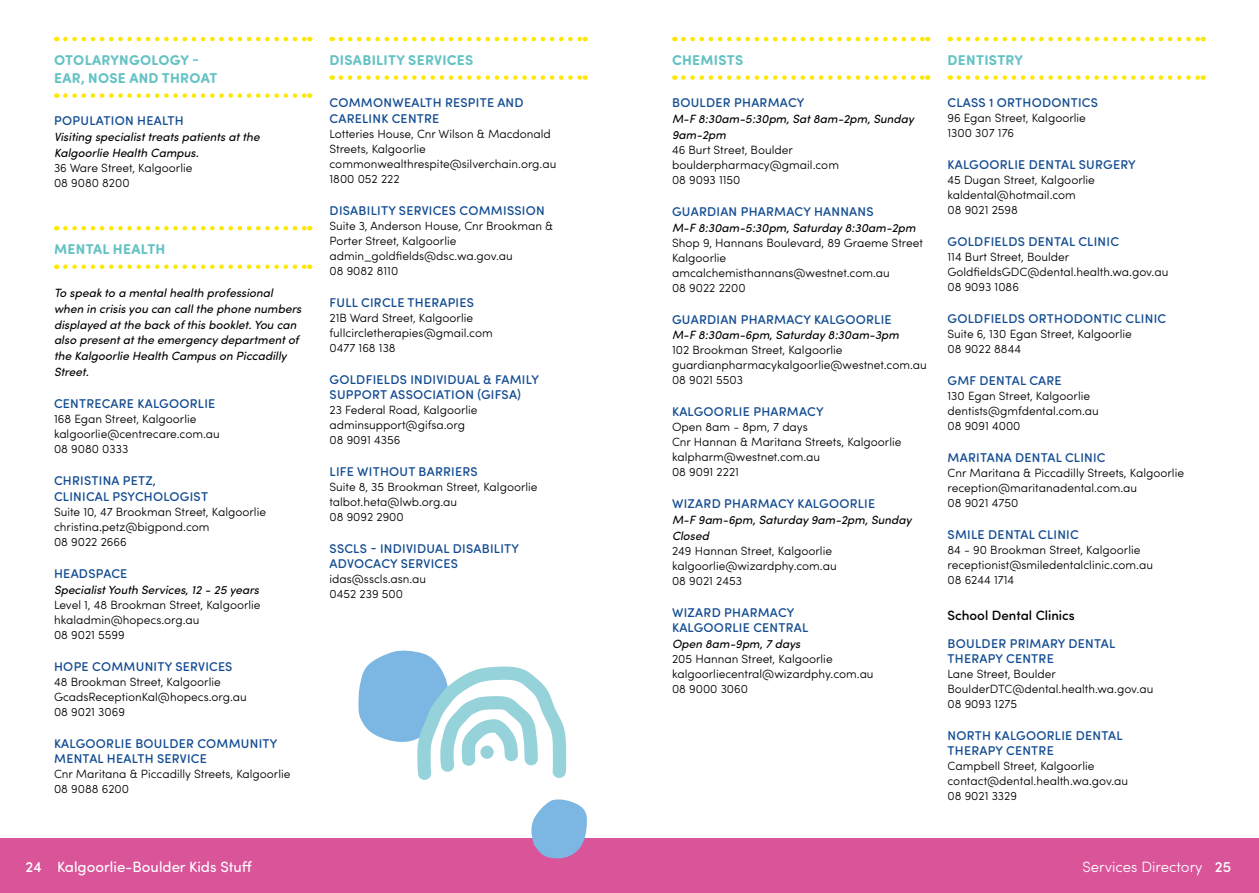
<style>
.page{position:relative;width:1259px;height:893px;background:#fff}
.page>*{position:absolute;margin:0;border:0;box-sizing:border-box;transform-origin:0 0}
.t1{font:15px "Sofia Pro Soft";color:#fff}
.t2{font:300 15px "Sofia Pro Soft";color:#fff}
.t3{font:700 14.25px/18px "Sofia Pro Soft";letter-spacing:.02em;color:#65c2c4}
.t4{font:500 13.5px "Sofia Pro Soft";color:#000}
.t5{font:500 12.75px/15px "Sofia Pro Soft";letter-spacing:.02em;color:#134c91}
.t6{font:300 12px/15px "Sofia Pro Soft";color:#000}
.t7{font:italic 12px/15.8px "Sofia Pro Soft";color:#000}
.s1{font-weight:500}
</style>
<div class="page">
<div style="left:0;top:839px;width:629px;height:54px;background:#d95499"></div>
<div style="left:629px;top:839px;width:630px;height:54px;background:#d95499"></div>
<svg style="left:65px;top:37px;width:245px;height:4px"></svg>
<svg style="left:65px;top:93px;width:245px;height:5px"></svg>
<svg style="left:65px;top:226px;width:245px;height:4px"></svg>
<svg style="left:65px;top:264px;width:245px;height:5px"></svg>
<svg style="left:341px;top:37px;width:245px;height:4px"></svg>
<svg style="left:341px;top:75px;width:245px;height:5px"></svg>
<svg style="left:683px;top:37px;width:245px;height:4px"></svg>
<svg style="left:683px;top:75px;width:245px;height:5px"></svg>
<svg style="left:958px;top:37px;width:245px;height:4px"></svg>
<svg style="left:958px;top:75px;width:245px;height:5px"></svg>
<svg style="left:531px;top:799px;width:56px;height:60px"></svg>
<svg style="left:358px;top:650px;width:208px;height:130px"></svg>
<p class="t3" style="left:54px;top:50px;width:165px">OTOLARYNGOLOGY -<br>EAR, NOSE AND THROAT</p>
<p class="t5" style="left:54px;top:112px;width:131px">POPULATION HEALTH</p>
<p class="t7" style="left:54px;top:128px;width:207px">Visiting specialist treats patients at the<br>Kalgoorlie Health Campus.</p>
<p class="t6" style="left:54px;top:160px;width:140px">36 Ware Street, Kalgoorlie<br>08 9080 8200</p>
<p class="t3" style="left:54px;top:239px;width:113px">MENTAL HEALTH</p>
<p class="t7" style="left:54px;top:285px;width:249px">To speak to a mental health professional when in crisis you can call the phone numbers displayed at the back of this booklet. You can also present at the emergency department of the Kalgoorlie Health Campus on Piccadilly Street.</p>
<p class="t5" style="left:54px;top:395px;width:163px">CENTRECARE KALGOORLIE</p>
<p class="t6" style="left:54px;top:411px;width:167px">168 Egan Street, Kalgoorlie kalgoorlie@centrecare.com.au<br>08 9080 0333</p>
<p class="t5" style="left:54px;top:472px;width:155px;line-height:15.8px">CHRISTINA PETZ,<br>CLINICAL PSYCHOLOGIST</p>
<p class="t6" style="left:54px;top:504px;width:213px">Suite 10, 47 Brookman Street, Kalgoorlie christina.petz@bigpond.com<br>08 9022 2666</p>
<p class="t5" style="left:54px;top:565px;width:75px">HEADSPACE</p>
<p class="t7" style="left:54px;top:581px;width:207px">Specialist Youth Services, 12 - 25 years</p>
<p class="t6" style="left:54px;top:596px;width:208px">Level 1, 48 Brookman Street, Kalgoorlie hkaladmin@hopecs.org.au<br>08 9021 5599</p>
<p class="t5" style="left:54px;top:658px;width:180px">HOPE COMMUNITY SERVICES</p>
<p class="t6" style="left:54px;top:673px;width:194px">48 Brookman Street, Kalgoorlie<br>GcadsReceptionKal@hopecs.org.au<br>08 9021 3069</p>
<p class="t5" style="left:54px;top:735px;width:225px">KALGOORLIE BOULDER COMMUNITY<br>MENTAL HEALTH SERVICE</p>
<p class="t6" style="left:54px;top:765px;width:238px">Cnr Maritana &amp; Piccadilly Streets, Kalgoorlie<br>08 9088 6200</p>
<p class="t3" style="left:330px;top:50px;width:145px">DISABILITY SERVICES</p>
<p class="t5" style="left:330px;top:94px;width:195px;line-height:15.8px">COMMONWEALTH RESPITE AND<br>CARELINK CENTRE</p>
<p class="t6" style="left:329px;top:126px;width:228px">Lotteries House, Cnr Wilson &amp; Macdonald<br>Streets, Kalgoorlie commonwealthrespite@silverchain.org.au<br>1800 052 222</p>
<p class="t5" style="left:330px;top:202px;width:217px">DISABILITY SERVICES COMMISSION</p>
<p class="t6" style="left:329px;top:218px;width:225px">Suite 3, Anderson House, Cnr Brookman &amp;<br>Porter Street, Kalgoorlie admin_goldfields@dsc.wa.gov.au<br>08 9082 8110</p>
<p class="t5" style="left:330px;top:294px;width:146px">FULL CIRCLE THERAPIES</p>
<p class="t6" style="left:329px;top:310px;width:165px">21B Ward Street, Kalgoorlie fullcircletherapies@gmail.com<br>0477 168 138</p>
<p class="t5" style="left:330px;top:371px;width:211px">GOLDFIELDS INDIVIDUAL &amp; FAMILY<br>SUPPORT ASSOCIATION (GIFSA)</p>
<p class="t6" style="left:329px;top:402px;width:150px">23 Federal Road, Kalgoorlie adminsupport@gifsa.org<br>08 9091 4356</p>
<p class="t5" style="left:330px;top:463px;width:150px">LIFE WITHOUT BARRIERS</p>
<p class="t6" style="left:329px;top:479px;width:210px">Suite 8, 35 Brookman Street, Kalgoorlie talbot.heta@lwb.org.au<br>08 9092 2900</p>
<p class="t5" style="left:330px;top:540px;width:191px">SSCLS - INDIVIDUAL DISABILITY<br>ADVOCACY SERVICES</p>
<p class="t6" style="left:329px;top:571px;width:98px">idas@sscls.asn.au<br>0452 239 500</p>
<p class="t3" style="left:672px;top:50px;width:73px">CHEMISTS</p>
<p class="t5" style="left:672px;top:94px;width:134px">BOULDER PHARMACY</p>
<p class="t7" style="left:672px;top:110px;width:243px">M-F 8:30am-5:30pm, Sat 8am-2pm, Sunday<br>9am-2pm</p>
<p class="t6" style="left:672px;top:142px;width:168px">46 Burt Street, Boulder boulderpharmacy@gmail.com<br>08 9093 1150</p>
<p class="t5" style="left:672px;top:203px;width:203px">GUARDIAN PHARMACY HANNANS</p>
<p class="t7" style="left:672px;top:219px;width:245px">M-F 8:30am-5:30pm, Saturday 8:30am-2pm</p>
<p class="t6" style="left:672px;top:234px;width:252px">Shop 9, Hannans Boulevard, 89 Graeme Street<br>Kalgoorlie amcalchemisthannans@westnet.com.au<br>08 9022 2200</p>
<p class="t5" style="left:672px;top:311px;width:221px">GUARDIAN PHARMACY KALGOORLIE</p>
<p class="t7" style="left:672px;top:327px;width:228px">M-F 8:30am-6pm, Saturday 8:30am-3pm</p>
<p class="t6" style="left:672px;top:342px;width:256px">102 Brookman Street, Kalgoorlie guardianpharmacykalgoorlie@westnet.com.au<br>08 9021 5503</p>
<p class="t5" style="left:672px;top:404px;width:153px">KALGOORLIE PHARMACY</p>
<p class="t6" style="left:672px;top:419px;width:231px">Open 8am - 8pm, 7 days<br>Cnr Hannan &amp; Maritana Streets, Kalgoorlie kalpharm@westnet.com.au<br>08 9091 2221</p>
<p class="t5" style="left:672px;top:496px;width:205px">WIZARD PHARMACY KALGOORLIE</p>
<p class="t7" style="left:672px;top:512px;width:241px">M-F 9am-6pm, Saturday 9am-2pm, Sunday<br>Closed</p>
<p class="t6" style="left:672px;top:543px;width:166px">249 Hannan Street, Kalgoorlie kalgoorlie@wizardphy.com.au<br>08 9021 2453</p>
<p class="t5" style="left:672px;top:604px;width:138px">WIZARD PHARMACY<br>KALGOORLIE CENTRAL</p>
<p class="t7" style="left:672px;top:635px;width:130px">Open 8am-9pm, 7 days</p>
<p class="t6" style="left:672px;top:650px;width:203px">205 Hannan Street, Kalgoorlie kalgoorliecentral@wizardphy.com.au<br>08 9000 3060</p>
<p class="t3" style="left:947px;top:50px;width:77px">DENTISTRY</p>
<p class="t5" style="left:947px;top:94px;width:152px">CLASS 1 ORTHODONTICS</p>
<p class="t6" style="left:947px;top:110px;width:140px">96 Egan Street, Kalgoorlie<br>1300 307 176</p>
<p class="t5" style="left:947px;top:157px;width:190px">KALGOORLIE DENTAL SURGERY</p>
<p class="t6" style="left:947px;top:172px;width:149px">45 Dugan Street, Kalgoorlie kaldental@hotmail.com<br>08 9021 2598</p>
<p class="t5" style="left:947px;top:234px;width:173px">GOLDFIELDS DENTAL CLINIC</p>
<p class="t6" style="left:947px;top:249px;width:222px">114 Burt Street, Boulder<br>GoldfieldsGDC@dental.health.wa.gov.au<br>08 9093 1086</p>
<p class="t5" style="left:947px;top:311px;width:220px">GOLDFIELDS ORTHODONTIC CLINIC</p>
<p class="t6" style="left:947px;top:326px;width:186px">Suite 6, 130 Egan Street, Kalgoorlie<br>08 9022 8844</p>
<p class="t5" style="left:947px;top:373px;width:116px">GMF DENTAL CARE</p>
<p class="t6" style="left:947px;top:388px;width:153px">130 Egan Street, Kalgoorlie dentists@gmfdental.com.au<br>08 9091 4000</p>
<p class="t5" style="left:947px;top:450px;width:159px">MARITANA DENTAL CLINIC</p>
<p class="t6" style="left:947px;top:465px;width:238px">Cnr Maritana &amp; Piccadilly Streets, Kalgoorlie reception@maritanadental.com.au<br>08 9021 4750</p>
<p class="t5" style="left:947px;top:527px;width:133px">SMILE DENTAL CLINIC</p>
<p class="t6" style="left:947px;top:542px;width:207px">84 - 90 Brookman Street, Kalgoorlie receptionist@smiledentalclinic.com.au<br>08 6244 1714</p>
<p class="t4" style="left:947px;top:605px;width:129px">School Dental Clinics</p>
<p class="t5" style="left:947px;top:635px;width:169px">BOULDER PRIMARY DENTAL<br>THERAPY CENTRE</p>
<p class="t6" style="left:947px;top:665px;width:207px">Lane Street, Boulder<br>BoulderDTC@dental.health.wa.gov.au<br>08 9093 1275</p>
<p class="t5" style="left:947px;top:727px;width:177px">NORTH KALGOORLIE DENTAL<br>THERAPY CENTRE</p>
<p class="t6" style="left:947px;top:757px;width:182px">Campbell Street, Kalgoorlie contact@dental.health.wa.gov.au<br>08 9021 3329</p>
<p class="t1" style="left:26px;top:856px;width:228px"><span class="s1">24</span> Kalgoorlie-Boulder Kids Stuff</p>
<p class="t2" style="left:1082px;top:856px;width:150px">Services Directory <span class="s1">25</span></p>
</div>
